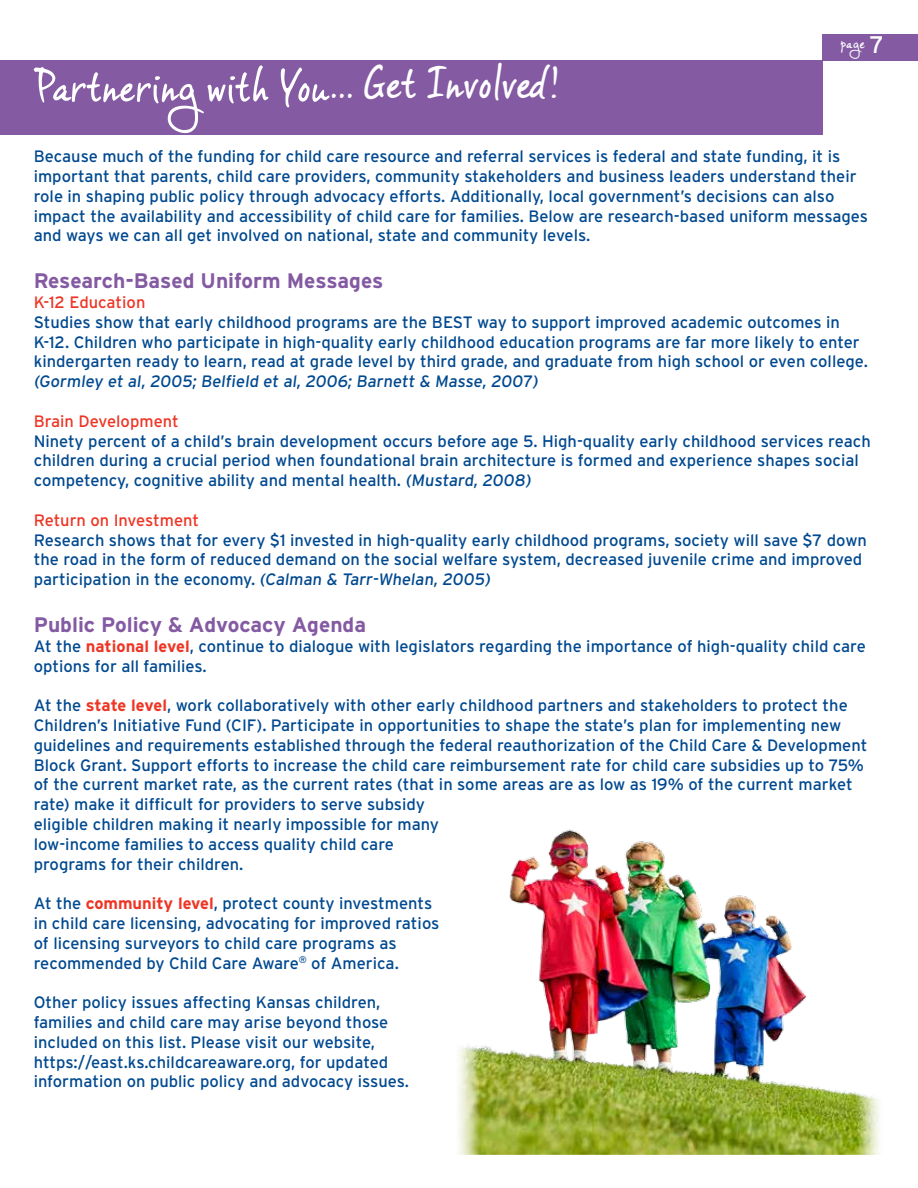
<style>
.page{position:relative;width:918px;height:1188px;background:#fff}
.page>*{position:absolute;margin:0;border:0;box-sizing:border-box;transform-origin:0 0}
.t1{font:45px "Vince Hand II";letter-spacing:-.02em;color:#fff}
.t2{font:700 21px "Interstate";color:#845aa2}
.t3{font:16.5px/19.8px "Interstate";color:#004990}
.t4{font:16.5px "Interstate";color:#ee3524}
.t5{font:15px "Vince Hand II";color:#fff}
.s1{font-family:"Interstate";font-size:24px}
.s2{font-weight:700;color:#ee3524}
</style>
<div class="page">
<div style="left:823px;top:34px;width:95px;height:26px;background:#845aa2"></div>
<div style="left:0;top:60px;width:823px;height:75px;background:#845aa2"></div>
<svg style="left:34px;top:65px;width:296px;height:68px"></svg>
<hr style="left:917px;top:60px;width:1px;height:75px;background:#ee3524">
<img style="left:458px;top:829px;width:422px;height:325px">
<h1 class="t1" style="left:329px;top:56px;width:232px">... Get Involved!</h1>
<p class="t5" style="left:841px;top:34px;width:45px">page <span class="s1">7</span></p>
<p class="t3" style="left:34px;top:146px;width:836px">Because much of the funding for child care resource and referral services is federal and state funding, it is important that parents, child care providers, community stakeholders and business leaders understand their role in shaping public policy through advocacy efforts. Additionally, local government’s decisions can also impact the availability and accessibility of child care for families. Below are research-based uniform messages and ways we can all get involved on national, state and community levels.</p>
<p class="t2" style="left:34px;top:268px;width:351px">Research-Based Uniform Messages</p>
<p class="t4" style="left:34px;top:292px;width:113px">K-12 Education</p>
<p class="t3" style="left:34px;top:312px;width:836px">Studies show that early childhood programs are the BEST way to support improved academic outcomes in K-12. Children who participate in high-quality early childhood education programs are far more likely to enter kindergarten ready to learn, read at grade level by third grade, and graduate from high school or even college. (Gormley et al, 2005; Belfield et al, 2006; Barnett &amp; Masse, 2007)</p>
<p class="t4" style="left:34px;top:411px;width:147px">Brain Development</p>
<p class="t3" style="left:34px;top:431px;width:839px">Ninety percent of a child’s brain development occurs before age 5. High-quality early childhood services reach children during a crucial period when foundational brain architecture is formed and experience shapes social competency, cognitive ability and mental health. (Mustard, 2008)</p>
<p class="t4" style="left:34px;top:510px;width:167px">Return on Investment</p>
<p class="t3" style="left:34px;top:530px;width:835px">Research shows that for every $1 invested in high-quality early childhood programs, society will save $7 down the road in the form of reduced demand on the social welfare system, decreased juvenile crime and improved participation in the economy. (Calman &amp; Tarr-Whelan, 2005)</p>
<p class="t2" style="left:34px;top:612px;width:334px">Public Policy &amp; Advocacy Agenda</p>
<p class="t3" style="left:34px;top:636px;width:834px">At the <span class="s2">national level</span>, continue to dialogue with legislators regarding the importance of high-quality child care options for all families.</p>
<p class="t3" style="left:34px;top:695px;width:835px">At the <span class="s2">state level</span>, work collaboratively with other early childhood partners and stakeholders to protect the Children’s Initiative Fund (CIF). Participate in opportunities to shape the state’s plan for implementing new guidelines and requirements established through the federal reauthorization of the Child Care &amp; Development Block Grant. Support efforts to increase the child care reimbursement rate for child care subsidies up to 75% of the current market rate, as the current rates (that in some areas are as low as 19% of the current market rate) make it difficult for providers to serve subsidy<br>eligible children making it nearly impossible for many<br>low-income families to access quality child care<br>programs for their children.</p>
<p class="t3" style="left:34px;top:893px;width:407px">At the <span class="s2">community level</span>, protect county investments in child care licensing, advocating for improved ratios of licensing surveyors to child care programs as recommended by Child Care Aware<sup>®</sup> of America.</p>
<p class="t3" style="left:34px;top:992px;width:377px">Other policy issues affecting Kansas children, families and child care may arise beyond those included on this list. Please visit our website, https://east.ks.childcareaware.org, for updated information on public policy and advocacy issues.</p>
</div>
